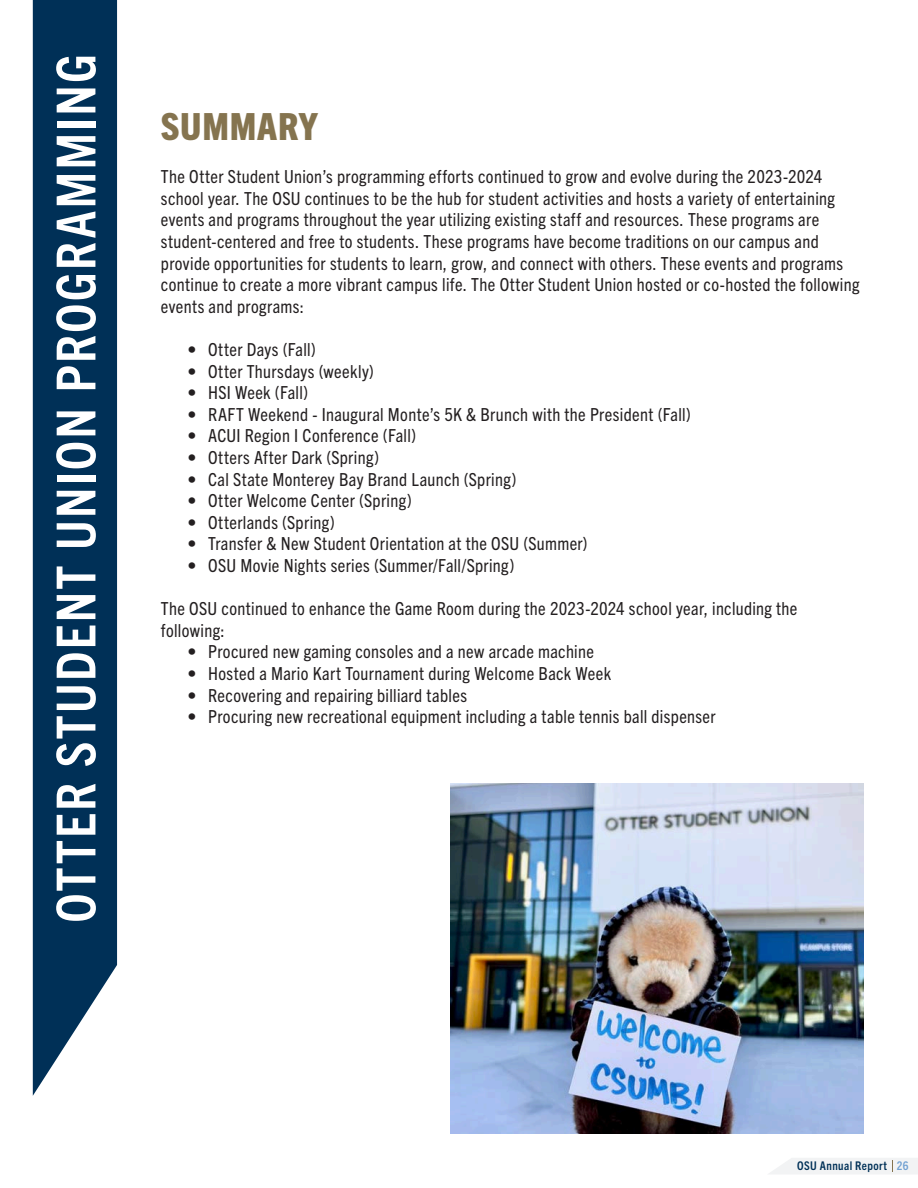
<style>
.page{position:relative;width:918px;height:1188px;background:#fff}
.page>*{position:absolute;margin:0;border:0;box-sizing:border-box;transform-origin:0 0}
.t1{font:700 condensed 54px "Trade Gothic Next LT Pro";letter-spacing:.035em;color:#fff}
.t2{font:800 condensed 37.5px "Trade Gothic Next LT Pro";letter-spacing:.02em;color:#85744f}
.t3{font:condensed 18px/21.6px "Trade Gothic Next LT Pro";letter-spacing:.02em;color:#231f20}
.t4{font:700 condensed 12px "Trade Gothic Next LT Pro";letter-spacing:.035em;color:#003057}
.s1{color:#71a1d2}
</style>
<div class="page">
<svg style="left:769px;top:1158px;width:149px;height:16px"></svg>
<div style="left:33px;top:0;width:84px;height:1096px;background:#003057"></div>
<img style="left:451px;top:783px;width:413px;height:351px">
<p class="t1" style="left:39px;top:923px;width:870px;rotate:-90deg">OTTER STUDENT UNION PROGRAMMING</p>
<p class="t2" style="left:161px;top:101px;width:158px">SUMMARY</p>
<p class="t3" style="left:161px;top:165px;width:700px">The Otter Student Union’s programming efforts continued to grow and evolve during the 2023-2024 school year. The OSU continues to be the hub for student activities and hosts a variety of entertaining events and programs throughout the year utilizing existing staff and resources. These programs are student-centered and free to students. These programs have become traditions on our campus and provide opportunities for students to learn, grow, and connect with others. These events and programs continue to create a more vibrant campus life. The Otter Student Union hosted or co-hosted the following events and programs:</p>
<p class="t3" style="left:188px;top:338px;width:129px">• Otter Days (Fall)</p>
<p class="t3" style="left:188px;top:359px;width:187px">• Otter Thursdays (weekly)</p>
<p class="t3" style="left:188px;top:381px;width:122px">• HSI Week (Fall)</p>
<p class="t3" style="left:188px;top:402px;width:504px">• RAFT Weekend - Inaugural Monte’s 5K &amp; Brunch with the President (Fall)</p>
<p class="t3" style="left:188px;top:424px;width:230px">• ACUI Region I Conference (Fall)</p>
<p class="t3" style="left:188px;top:446px;width:193px">• Otters After Dark (Spring)</p>
<p class="t3" style="left:188px;top:467px;width:330px">• Cal State Monterey Bay Brand Launch (Spring)</p>
<p class="t3" style="left:188px;top:489px;width:225px">• Otter Welcome Center (Spring)</p>
<p class="t3" style="left:188px;top:510px;width:148px">• Otterlands (Spring)</p>
<p class="t3" style="left:188px;top:532px;width:401px">• Transfer &amp; New Student Orientation at the OSU (Summer)</p>
<p class="t3" style="left:188px;top:554px;width:328px">• OSU Movie Nights series (Summer/Fall/Spring)</p>
<p class="t3" style="left:161px;top:597px;width:638px">The OSU continued to enhance the Game Room during the 2023-2024 school year, including the following:</p>
<p class="t3" style="left:188px;top:640px;width:407px">• Procured new gaming consoles and a new arcade machine</p>
<p class="t3" style="left:188px;top:662px;width:425px">• Hosted a Mario Kart Tournament during Welcome Back Week</p>
<p class="t3" style="left:188px;top:683px;width:281px">• Recovering and repairing billiard tables</p>
<p class="t3" style="left:188px;top:705px;width:529px">• Procuring new recreational equipment including a table tennis ball dispenser</p>
<p class="t4" style="left:797px;top:1158px;width:113px">OSU Annual Report <span class="s1">26</span></p>
</div>
